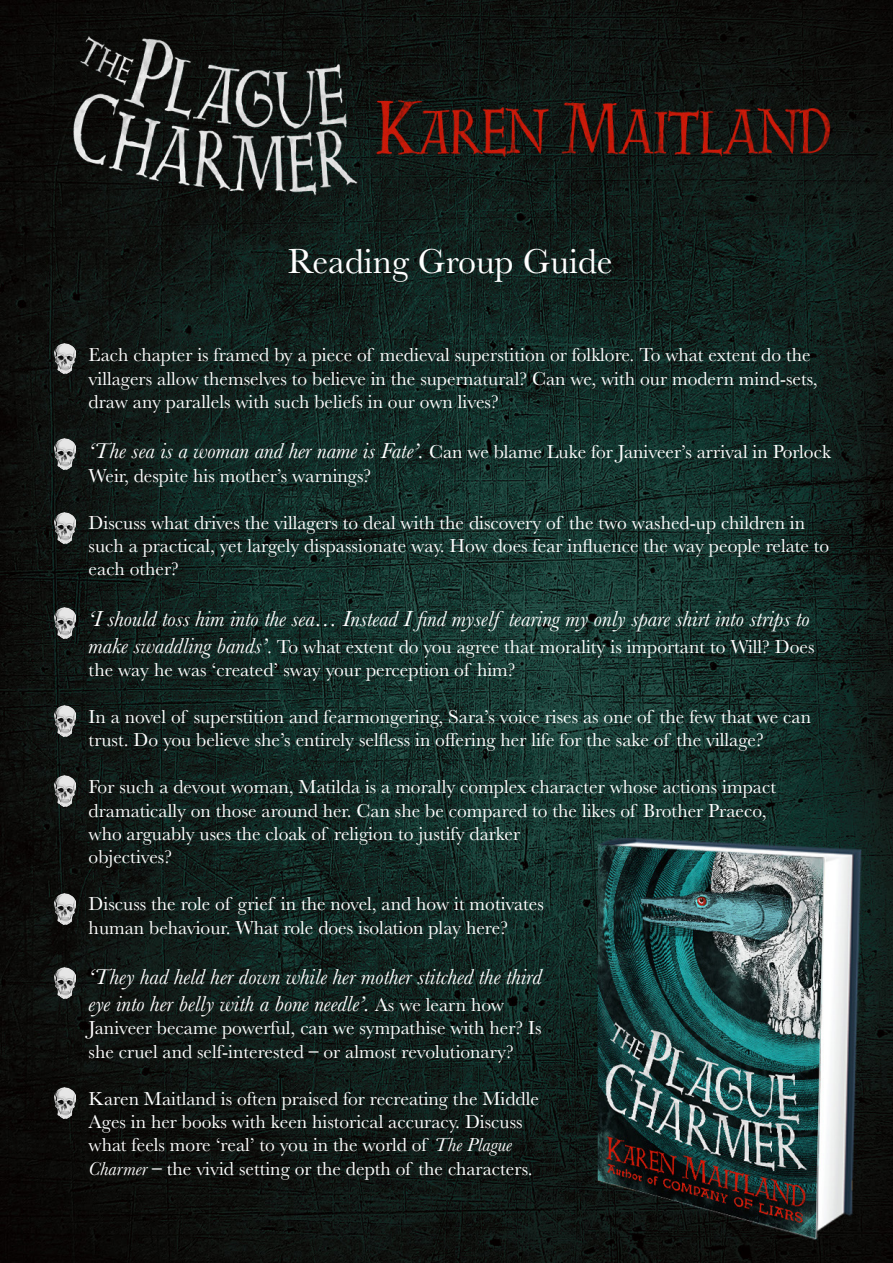
<style>
.page{position:relative;width:893px;height:1263px;background:#fff}
.page>*{position:absolute;margin:0;border:0;box-sizing:border-box;transform-origin:0 0}
.t1{font:36px "Baskerville";color:#fff}
.t2{font:italic 22.5px/27px "Baskerville";color:#fff;text-align:center}
.t3{font:19.5px/23.4px "Baskerville";color:#fff}
.s1{font-style:italic;font-size:22.5px}
.s2{font-style:normal;font-size:19.5px}
.s3{font-weight:700}
.s4{font-style:italic}
</style>
<div class="page">
<img style="left:0;top:0;width:893px;height:1263px">
<img style="left:55px;top:343px;width:21px;height:31px">
<img style="left:55px;top:439px;width:21px;height:31px">
<img style="left:55px;top:512px;width:21px;height:31px">
<img style="left:55px;top:608px;width:21px;height:31px">
<img style="left:55px;top:706px;width:21px;height:30px">
<img style="left:55px;top:776px;width:21px;height:31px">
<img style="left:55px;top:894px;width:21px;height:31px">
<img style="left:55px;top:967px;width:21px;height:31px">
<img style="left:55px;top:1087px;width:21px;height:31px">
<p class="t1" style="left:288px;top:238px;width:326px">Reading Group Guide</p>
<p class="t3" style="left:89px;top:343px;width:731px;text-indent:-27px">• Each chapter is framed by a piece of medieval superstition or folklore. To what extent do the villagers allow themselves to believe in the supernatural? Can we, with our modern mind-sets, draw any parallels with such beliefs in our own lives?</p>
<p class="t3" style="left:89px;top:441px;width:744px;text-indent:-27px"><span class="s1">• ‘The sea is a woman and her name is Fate’.</span> Can we blame Luke for Janiveer’s arrival in Porlock<br>Weir, despite his mother’s warnings?</p>
<p class="t3" style="left:89px;top:511px;width:742px;text-indent:-27px">• Discuss what drives the villagers to deal with the discovery of the two washed-up children in such a practical, yet largely dispassionate way. How does fear influence the way people relate to each other?</p>
<p class="t2" style="left:62px;top:605px;width:749px">• ‘I should toss him into the sea… Instead I find myself tearing my only spare shirt into strips to</p>
<p class="t3" style="left:89px;top:635px;width:727px"><span class="s1">make swaddling bands’</span>. To what extent do you agree that morality is important to Will? Does the way he was ‘created’ sway your perception of him?</p>
<p class="t3" style="left:89px;top:705px;width:724px;text-indent:-27px">• In a novel of superstition and fearmongering, Sara’s voice rises as one of the few that we can trust. Do you believe she’s entirely selfless in offering her life for the sake of the village?</p>
<p class="t3" style="left:89px;top:775px;width:689px;text-indent:-27px">• For such a devout woman, Matilda is a morally complex character whose actions impact dramatically on those around her. Can she be compared to the likes of Brother Praeco, who arguably uses the cloak of religion to justify darker<br>objectives?</p>
<p class="t3" style="left:62px;top:892px;width:484px;text-align:center">• Discuss the role of grief in the novel, and how it motivates human behaviour. What role does isolation play here?</p>
<p class="t2" style="left:62px;top:963px;width:482px">• ‘They had held her down while her mother stitched the third eye into her belly with a bone needle’. <span class="s2">As we learn how</span></p>
<p class="t3" style="left:89px;top:1017px;width:454px">Janiveer became powerful, can we sympathise with her? Is she cruel and self-interested <span class="s3">–</span> or almost revolutionary?</p>
<p class="t3" style="left:89px;top:1087px;width:452px;text-indent:-27px">• Karen Maitland is often praised for recreating the Middle Ages in her books with keen historical accuracy. Discuss what feels more ‘real’ to you in the world of <span class="s4">The Plague Charmer</span> <span class="s3">–</span> the vivid setting or the depth of the characters.</p>
</div>
